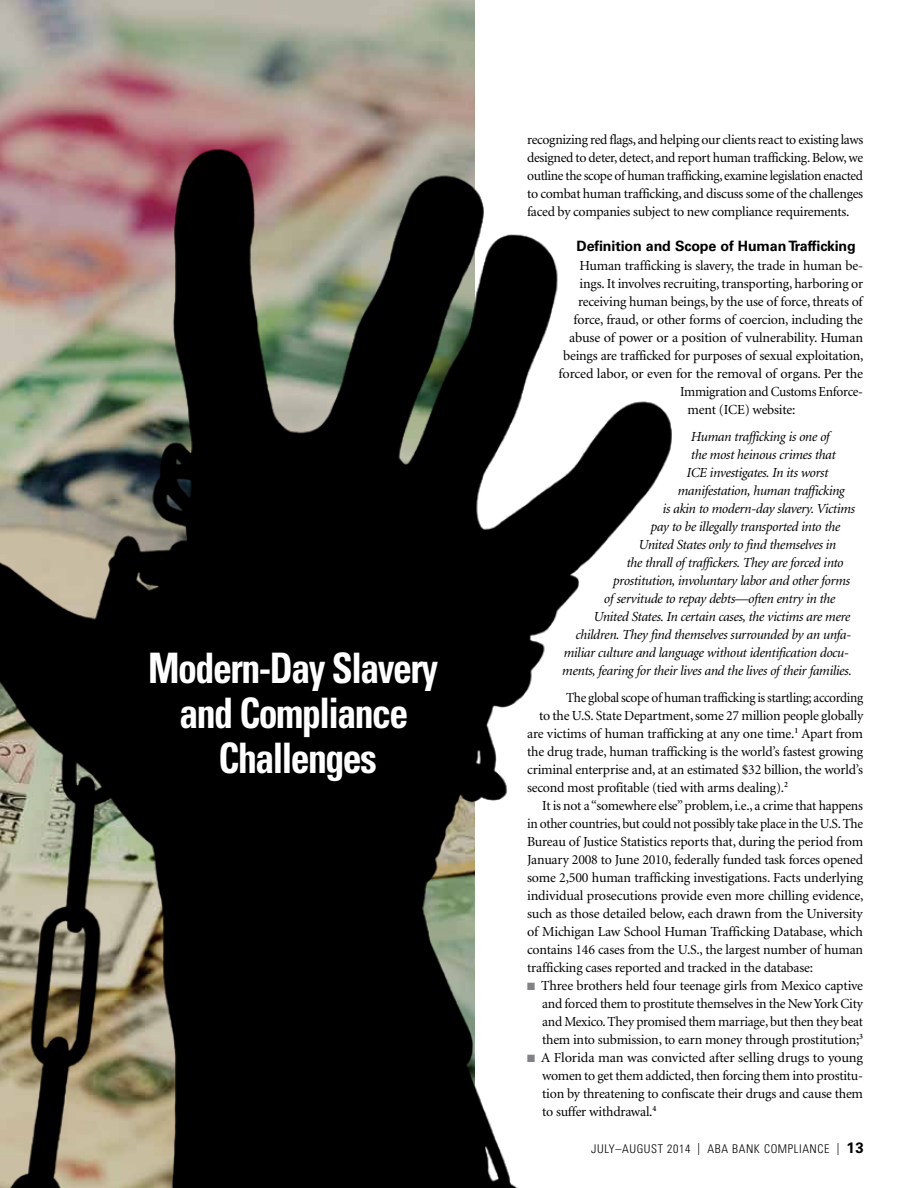
<style>
.page{position:relative;width:918px;height:1188px;background:#fff}
.page>*{position:absolute;margin:0;border:0;box-sizing:border-box;transform-origin:0 0}
.t1{font:700 condensed 42px/45px "Univers LT Std";letter-spacing:-.04em;color:#fff;text-align:center;scale:.9 1}
.t2{font:700 14.25px "Univers LT Std";letter-spacing:-.01em;color:#000}
.t3{font:13.8px/18px "Minion";letter-spacing:-.015em;color:#000;text-align:justify}
.t4{font:italic 13.8px "Minion";letter-spacing:-.025em;color:#000}
.t5{font:13.8px "Minion";letter-spacing:-.015em;color:#000;scale:.96 1}
.t6{font:300 condensed 12px "Univers LT Std";letter-spacing:.05em;color:#000}
.s1{color:#808285}
.s2{font-weight:700;font-stretch:normal;font-size:15px}
</style>
<div class="page">
<img style="left:0;top:0;width:475px;height:122px">
<img style="left:0;top:122px;width:672px;height:1066px">
<h1 class="t1" style="left:148px;top:645px;width:324px">Modern-Day Slavery and Compliance<br>Challenges</h1>
<p class="t3" style="left:527px;top:131px;width:338px">recognizing red flags, and helping our clients react to existing laws designed to deter, detect, and report human trafficking. Below, we outline the scope of human trafficking, examine legislation enacted to combat human trafficking, and discuss some of the challenges faced by companies subject to new compliance requirements.</p>
<p class="t2" style="left:577px;top:237px;width:281px">Definition and Scope of Human Trafficking</p>
<p class="t3" style="left:580px;top:257px;width:285px">Human trafficking is slavery, the trade in human be-</p>
<p class="t3" style="left:580px;top:275px;width:285px">ings. It involves recruiting, transporting, harboring or</p>
<p class="t3" style="left:578px;top:293px;width:286px">receiving human beings, by the use of force, threats of</p>
<p class="t3" style="left:574px;top:311px;width:291px">force, fraud, or other forms of coercion, including the</p>
<p class="t3" style="left:569px;top:329px;width:295px">abuse of power or a position of vulnerability. Human</p>
<p class="t3" style="left:563px;top:347px;width:302px">beings are trafficked for purposes of sexual exploitation,</p>
<p class="t3" style="left:559px;top:365px;width:306px">forced labor, or even for the removal of organs. Per the</p>
<p class="t3" style="left:680px;top:383px;width:184px">Immigration and Customs Enforce-</p>
<p class="t3" style="left:688px;top:401px;width:109px">ment (ICE) website:</p>
<p class="t4" style="left:691px;top:430px;width:140px">Human trafficking is one of</p>
<p class="t4" style="left:691px;top:448px;width:146px">the most heinous crimes that</p>
<p class="t4" style="left:686px;top:466px;width:143px">ICE investigates. In its worst</p>
<p class="t4" style="left:677px;top:484px;width:169px">manifestation, human trafficking</p>
<p class="t4" style="left:662px;top:502px;width:194px">is akin to modern-day slavery. Victims</p>
<p class="t4" style="left:650px;top:520px;width:191px">pay to be illegally transported into the</p>
<p class="t4" style="left:638px;top:538px;width:199px">United States only to find themselves in</p>
<p class="t4" style="left:626px;top:556px;width:219px">the thrall of traffickers. They are forced into</p>
<p class="t4" style="left:613px;top:574px;width:239px">prostitution, involuntary labor and other forms</p>
<p class="t4" style="left:604px;top:592px;width:233px">of servitude to repay debts—often entry in the</p>
<p class="t4" style="left:593px;top:610px;width:258px">United States. In certain cases, the victims are mere</p>
<p class="t4" style="left:575px;top:628px;width:277px">children. They find themselves surrounded by an unfa-</p>
<p class="t4" style="left:563px;top:646px;width:287px">miliar culture and language without identification docu-</p>
<p class="t4" style="left:562px;top:664px;width:291px">ments, fearing for their lives and the lives of their families.</p>
<p class="t5" style="left:566px;top:691px;width:311px">The global scope of human trafficking is startling; according</p>
<p class="t3" style="left:539px;top:707px;width:326px">to the U.S. State Department, some 27 million people globally</p>
<p class="t3" style="left:527px;top:725px;width:337px">are victims of human trafficking at any one time.<sup>1</sup> Apart from</p>
<p class="t3" style="left:527px;top:743px;width:337px">the drug trade, human trafficking is the world’s fastest growing</p>
<p class="t3" style="left:527px;top:761px;width:338px">criminal enterprise and, at an estimated $32 billion, the world’s</p>
<p class="t3" style="left:527px;top:779px;width:262px">second most profitable (tied with arms dealing).<sup>2</sup></p>
<p class="t3" style="left:542px;top:797px;width:322px">It is not a “somewhere else” problem, i.e., a crime that happens</p>
<p class="t3" style="left:527px;top:815px;width:338px">in other countries, but could not possibly take place in the U.S. The</p>
<p class="t3" style="left:527px;top:833px;width:337px">Bureau of Justice Statistics reports that, during the period from</p>
<p class="t3" style="left:527px;top:851px;width:338px">January 2008 to June 2010, federally funded task forces opened</p>
<p class="t3" style="left:527px;top:869px;width:338px">some 2,500 human trafficking investigations. Facts underlying</p>
<p class="t3" style="left:527px;top:887px;width:338px">individual prosecutions provide even more chilling evidence,</p>
<p class="t3" style="left:527px;top:905px;width:337px">such as those detailed below, each drawn from the University</p>
<p class="t3" style="left:527px;top:923px;width:337px">of Michigan Law School Human Trafficking Database, which</p>
<p class="t3" style="left:527px;top:941px;width:338px">contains 146 cases from the U.S., the largest number of human</p>
<p class="t3" style="left:527px;top:959px;width:287px">trafficking cases reported and tracked in the database:</p>
<p class="t3" style="left:542px;top:977px;width:323px;text-indent:-15px"><span class="s1">■</span> Three brothers held four teenage girls from Mexico captive and forced them to prostitute themselves in the New York City and Mexico. They promised them marriage, but then they beat them into submission, to earn money through prostitution;<sup>3</sup></p>
<p class="t3" style="left:542px;top:1049px;width:323px;text-indent:-15px"><span class="s1">■</span> A Florida man was convicted after selling drugs to young women to get them addicted, then forcing them into prostitu&shy;tion by threatening to confiscate their drugs and cause them to suffer withdrawal.<sup>4</sup></p>
<p class="t6" style="left:591px;top:1142px;width:274px">JULY–AUGUST 2014 | ABA BANK COMPLIANCE | <span class="s2">13</span></p>
</div>
